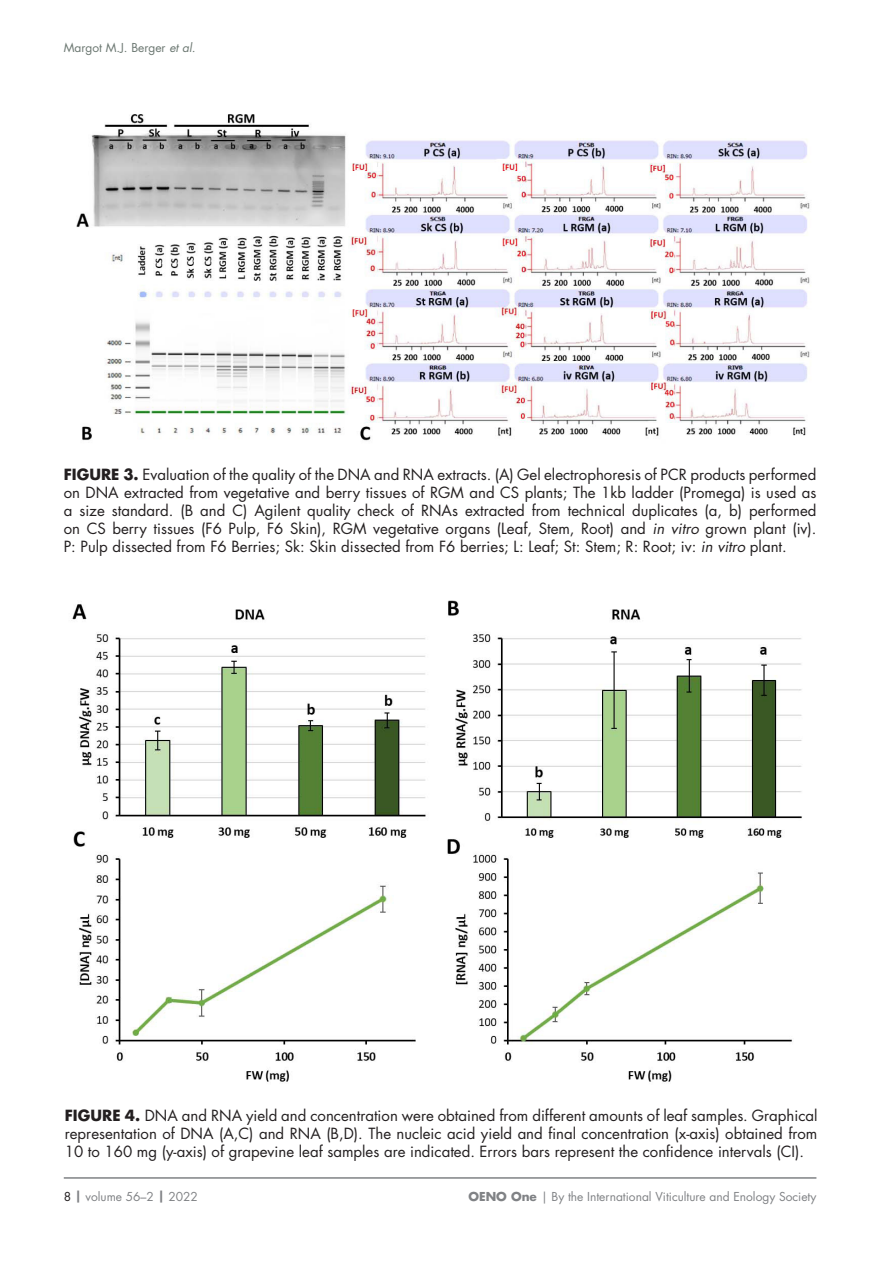
<style>
.page{position:relative;width:893px;height:1263px;background:#fff}
.page>*{position:absolute;margin:0;border:0;box-sizing:border-box;transform-origin:0 0}
.CORPS_FIGURE-Titre5{font:15px/18px "Futura Std";color:#231f20;text-align:justify}
.t1{font:12px "Futura Std";color:#808285}
.t2{font:12px "Futura Std";color:#6b7771}
.s1{font-style:italic}
.s2{font-weight:700}
.s3{color:#231f20}
</style>
<div class="page">
<hr style="left:64px;top:1177px;width:752px;height:2px;background:#808285">
<img style="left:76px;top:114px;width:735px;height:327px">
<img style="left:72px;top:600px;width:730px;height:482px">
<p class="t2" style="left:64px;top:40px;width:133px">Margot M.J. Berger <span class="s1">et al.</span></p>
<p class="CORPS_FIGURE-Titre5" style="left:64px;top:466px;width:754px"><span class="s2">FIGURE 3.</span> Evaluation of the quality of the DNA and RNA extracts. (A) Gel electrophoresis of PCR products performed on DNA extracted from vegetative and berry tissues of RGM and CS plants; The 1kb ladder (Promega) is used as a size standard. (B and C) Agilent quality check of RNAs extracted from technical duplicates (a, b) performed on CS berry tissues (F6 Pulp, F6 Skin), RGM vegetative organs (Leaf, Stem, Root) and <span class="s1">in vitro</span> grown plant (iv).<br>P: Pulp dissected from F6 Berries; Sk: Skin dissected from F6 berries; L: Leaf; St: Stem; R: Root; iv: <span class="s1">in vitro</span> plant.</p>
<p class="CORPS_FIGURE-Titre5" style="left:65px;top:1106px;width:754px"><span class="s2">FIGURE 4.</span> DNA and RNA yield and concentration were obtained from different amounts of leaf samples. Graphical representation of DNA (A,C) and RNA (B,D). The nucleic acid yield and final concentration (x-axis) obtained from 10 to 160 mg (y-axis) of grapevine leaf samples are indicated. Errors bars represent the confidence intervals (CI).</p>
<p class="t1" style="left:64px;top:1188px;width:136px"><span class="s3">8</span> <span class="s2">|</span> volume 56–2 <span class="s2">|</span> 2022</p>
<p class="t1" style="left:468px;top:1188px;width:349px"><span class="s2">OENO One</span> | By the International Viticulture and Enology Society</p>
</div>
